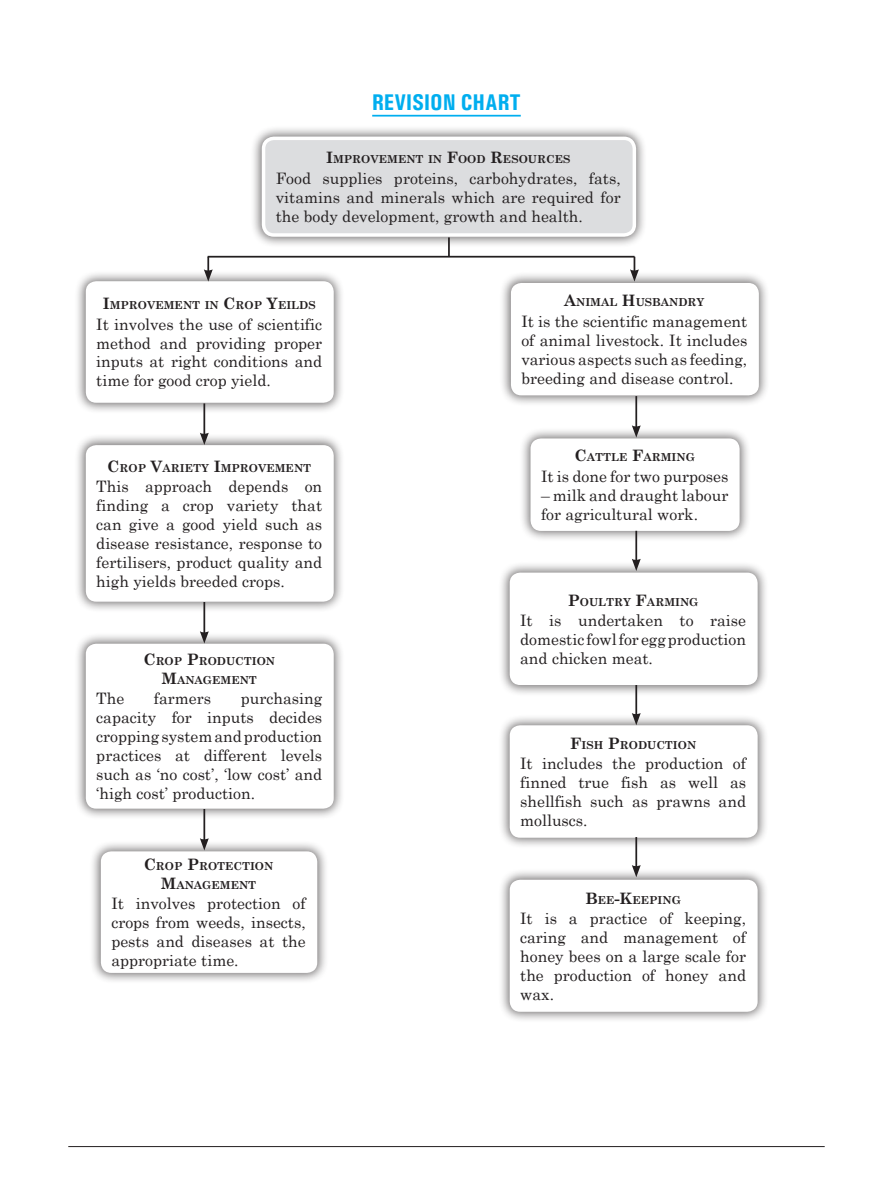
<style>
.page{position:relative;width:893px;height:1203px;background:#fff}
.page>*{position:absolute;margin:0;border:0;box-sizing:border-box;transform-origin:0 0}
.t1{font:700 condensed 22.75px "Univers";color:#00aeef}
.t2{font:15.75px/18.9px "Century Schoolbook";color:#231f20;text-align:justify}
.t3{font:700 11.03px/18.9px "Century Schoolbook";color:#231f20;text-align:center}
.s1{font-size:15.75px}
</style>
<div class="page">
<hr style="left:68px;top:1145px;width:756px;height:1px;background:#231f20">
<hr style="left:372px;top:115px;width:148px;height:1px;background:#00aeef">
<div style="left:250px;top:125px;width:397px;height:123px;background:#231f20;opacity:.6"></div>
<div style="left:263px;top:138px;width:371px;height:97px;background:#dcdddf;border-radius:10px"></div>
<div style="left:262px;top:136px;width:374px;height:101px;border:4px solid #fff;border-radius:10px"></div>
<div style="left:74px;top:270px;width:271px;height:144px;background:#231f20;opacity:.6"></div>
<div style="left:86px;top:281px;width:248px;height:121px;background:#fff;border-radius:10px"></div>
<div style="left:499px;top:271px;width:271px;height:136px;background:#231f20;opacity:.6"></div>
<div style="left:511px;top:283px;width:247px;height:112px;background:#fff;border-radius:10px"></div>
<div style="left:519px;top:427px;width:232px;height:115px;background:#231f20;opacity:.6"></div>
<div style="left:530px;top:438px;width:209px;height:93px;background:#fff;border-radius:10px"></div>
<div style="left:498px;top:561px;width:271px;height:135px;background:#231f20;opacity:.6"></div>
<div style="left:509px;top:572px;width:248px;height:113px;background:#fff;border-radius:10px"></div>
<div style="left:498px;top:713px;width:271px;height:136px;background:#231f20;opacity:.6"></div>
<div style="left:509px;top:725px;width:248px;height:112px;background:#fff;border-radius:10px"></div>
<div style="left:498px;top:868px;width:271px;height:155px;background:#231f20;opacity:.6"></div>
<div style="left:509px;top:879px;width:248px;height:132px;background:#fff;border-radius:10px"></div>
<div style="left:74px;top:433px;width:271px;height:180px;background:#231f20;opacity:.6"></div>
<div style="left:86px;top:445px;width:248px;height:156px;background:#fff;border-radius:10px"></div>
<div style="left:74px;top:632px;width:271px;height:188px;background:#231f20;opacity:.6"></div>
<div style="left:86px;top:643px;width:248px;height:165px;background:#fff;border-radius:10px"></div>
<div style="left:89px;top:839px;width:240px;height:145px;background:#231f20;opacity:.6"></div>
<div style="left:101px;top:851px;width:216px;height:121px;background:#fff;border-radius:10px"></div>
<svg style="left:448px;top:237px;width:2px;height:19px"></svg>
<svg style="left:204px;top:257px;width:9px;height:24px"></svg>
<svg style="left:630px;top:257px;width:9px;height:24px"></svg>
<hr style="left:208px;top:256px;width:426px;height:1px;background:#231f20">
<hr style="left:203px;top:403px;width:2px;height:32px;background:#231f20">
<svg style="left:200px;top:432px;width:9px;height:13px"></svg>
<hr style="left:635px;top:396px;width:2px;height:32px;background:#231f20">
<svg style="left:631px;top:425px;width:9px;height:12px"></svg>
<hr style="left:635px;top:530px;width:2px;height:31px;background:#231f20">
<svg style="left:631px;top:558px;width:9px;height:13px"></svg>
<hr style="left:635px;top:685px;width:2px;height:30px;background:#231f20">
<svg style="left:631px;top:713px;width:9px;height:12px"></svg>
<hr style="left:635px;top:837px;width:2px;height:30px;background:#231f20">
<svg style="left:631px;top:864px;width:9px;height:13px"></svg>
<hr style="left:203px;top:602px;width:2px;height:32px;background:#231f20">
<svg style="left:200px;top:631px;width:9px;height:12px"></svg>
<hr style="left:203px;top:808px;width:2px;height:32px;background:#231f20">
<svg style="left:200px;top:838px;width:9px;height:12px"></svg>
<h1 class="t1" style="left:372px;top:89px;width:150px">REVISION CHART</h1>
<p class="t3" style="left:326px;top:149px;width:246px"><span class="s1">I</span>MPROVEMENT IN <span class="s1">F</span>OOD <span class="s1">R</span>ESOURCES</p>
<p class="t2" style="left:276px;top:167px;width:346px">Food supplies proteins, carbohydrates, fats, vitamins and minerals which are required for the body development, growth and health.</p>
<p class="t3" style="left:103px;top:295px;width:214px"><span class="s1">I</span>MPROVEMENT IN <span class="s1">C</span> ROP <span class="s1">Y</span>EILDS</p>
<p class="t2" style="left:96px;top:313px;width:227px">It involves the use of scientific method and providing proper inputs at right conditions and time for good crop yield.</p>
<p class="t3" style="left:107px;top:458px;width:205px"><span class="s1">C</span> ROP <span class="s1">V</span>ARIETY <span class="s1">I</span>MPROVEMENT</p>
<p class="t2" style="left:96px;top:475px;width:227px">This approach depends on finding a crop variety that can give a good yield such as disease resistance, response to fertilisers, product quality and high yields breeded crops.</p>
<p class="t3" style="left:143px;top:651px;width:133px"><span class="s1">C</span> ROP <span class="s1">P</span>RODUCTION<br><span class="s1">M</span>ANAGEMENT</p>
<p class="t2" style="left:96px;top:687px;width:30px">The</p>
<p class="t2" style="left:154px;top:687px;width:59px">farmers</p>
<p class="t2" style="left:96px;top:687px;width:227px;text-indent:144px">purchasing capacity for inputs decides cropping system and production practices at different levels such as ‘no cost’, ‘low cost’ and ‘high cost’ production.</p>
<p class="t3" style="left:144px;top:855px;width:131px"><span class="s1">C</span> ROP <span class="s1">P</span>ROTECTION<br><span class="s1">M</span>ANAGEMENT</p>
<p class="t2" style="left:111px;top:892px;width:196px">It involves protection of crops from weeds, insects, pests and diseases at the appropriate time.</p>
<p class="t3" style="left:564px;top:292px;width:142px"><span class="s1">A</span>NIMAL <span class="s1">H</span>USBANDRY</p>
<p class="t2" style="left:521px;top:310px;width:227px">It is the scientific management of animal livestock. It includes various aspects such as feeding, breeding and disease control.</p>
<p class="t3" style="left:574px;top:447px;width:122px"><span class="s1">C</span>ATTLE <span class="s1">F</span>ARMING</p>
<p class="t2" style="left:541px;top:465px;width:189px">It is done for two purposes</p>
<p class="t2" style="left:541px;top:484px;width:189px">– milk and draught labour for agricultural work.</p>
<p class="t3" style="left:568px;top:591px;width:132px"><span class="s1">P</span>OULTRY <span class="s1">F</span>ARMING</p>
<p class="t2" style="left:520px;top:609px;width:227px">It is undertaken to raise domestic fowl for egg production and chicken meat.</p>
<p class="t3" style="left:570px;top:734px;width:128px"><span class="s1">F</span>ISH <span class="s1">P</span>RODUCTION</p>
<p class="t2" style="left:520px;top:752px;width:227px">It includes the production of finned true fish as well as shellfish such as prawns and molluscs.</p>
<p class="t3" style="left:585px;top:889px;width:97px"><span class="s1">B</span>EE<span class="s1">-K</span>EEPING</p>
<p class="t2" style="left:520px;top:907px;width:227px">It is a practice of keeping, caring and management of honey bees on a large scale for the production of honey and wax.</p>
</div>
